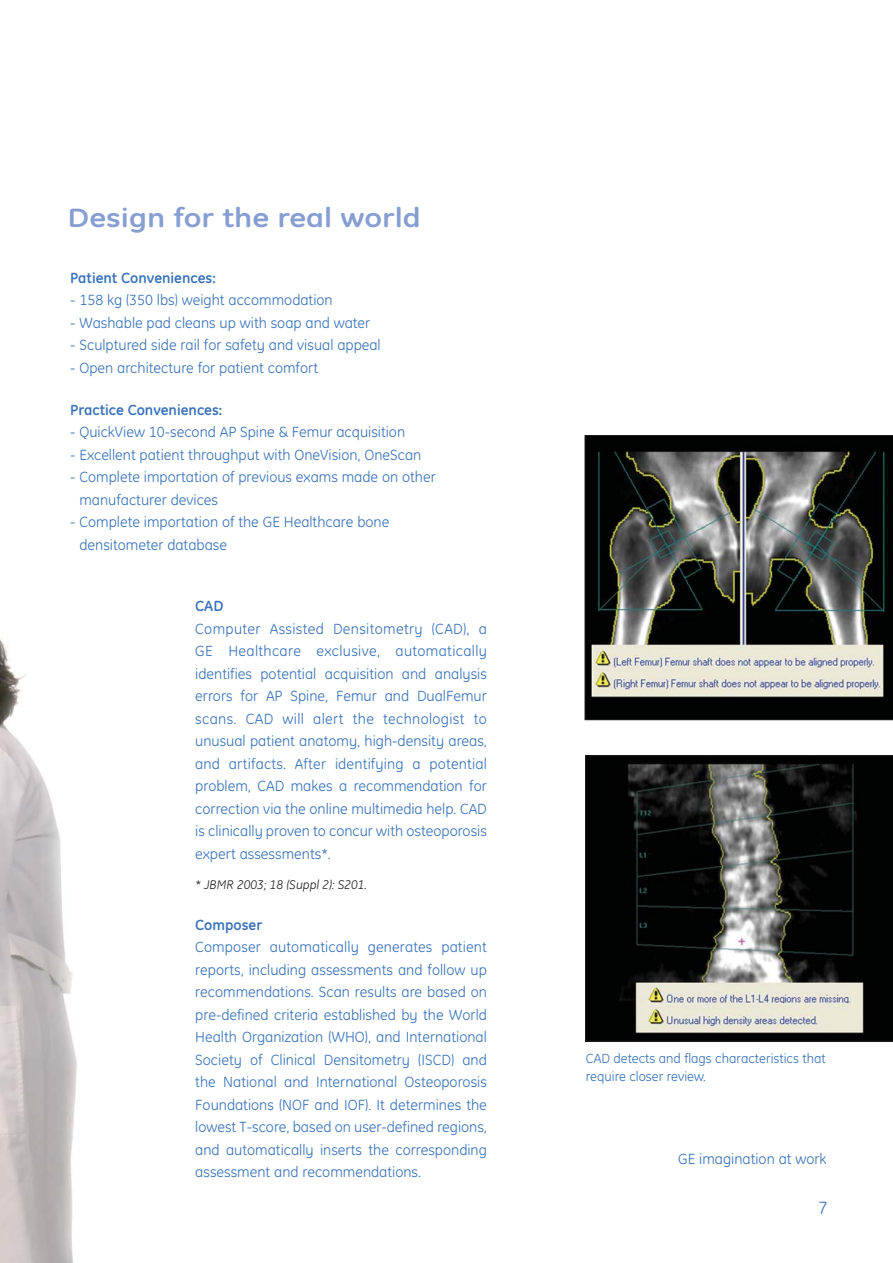
<style>
.page{position:relative;width:893px;height:1263px;background:#fff}
.page>*{position:absolute;margin:0;border:0;box-sizing:border-box;transform-origin:0 0}
.t1{font:700 27px "GE Inspira";color:#869ed1;scale:1.2 1}
.t2{font:18px "GE Inspira";color:#3a73b9}
.t3{font:15px/22.5px "GE Inspira";color:#3a73b9}
.t4{font:700 15px "GE Inspira";color:#3a73b9}
.t5{font:13.5px/18px "GE Inspira";color:#3a73b9}
.t6{font:italic 12.75px "GE Inspira";color:#231f20}
</style>
<div class="page">
<img style="left:0;top:637px;width:77px;height:626px">
<img style="left:585px;top:435px;width:308px;height:285px">
<svg style="left:585px;top:755px;width:308px;height:286px;background:#3a3a38"></svg>
<h1 class="t1" style="left:67px;top:208px;width:296px">Design for the real world</h1>
<p class="t4" style="left:70px;top:272px;width:147px">Patient Conveniences:</p>
<p class="t3" style="left:70px;top:290px;width:264px">- 158 kg (350 lbs) weight accommodation</p>
<p class="t3" style="left:70px;top:313px;width:302px">- Washable pad cleans up with soap and water</p>
<p class="t3" style="left:70px;top:335px;width:312px">- Sculptured side rail for safety and visual appeal</p>
<p class="t3" style="left:70px;top:358px;width:249px">- Open architecture for patient comfort</p>
<p class="t4" style="left:70px;top:404px;width:153px">Practice Conveniences:</p>
<p class="t3" style="left:70px;top:422px;width:336px">- QuickView 10-second AP Spine &amp; Femur acquisition</p>
<p class="t3" style="left:70px;top:445px;width:353px">- Excellent patient throughput with OneVision, OneScan</p>
<p class="t3" style="left:79px;top:467px;width:358px;text-indent:-9px">- Complete importation of previous exams made on other manufacturer devices</p>
<p class="t3" style="left:79px;top:512px;width:311px;text-indent:-9px">- Complete importation of the GE Healthcare bone densitometer database</p>
<p class="t4" style="left:195px;top:601px;width:30px">CAD</p>
<p class="t3" style="left:195px;top:619px;width:293px;text-align:justify">Computer Assisted Densitometry (CAD), a GE Healthcare exclusive, automatically identifies potential acquisition and analysis errors for AP Spine, Femur and DualFemur scans. CAD will alert the technologist to unusual patient anatomy, high-density areas, and artifacts. After identifying a potential problem, CAD makes a recommendation for correction via the online multimedia help. CAD is clinically proven to concur with osteoporosis expert assessments*.</p>
<p class="t6" style="left:195px;top:880px;width:173px">* JBMR 2003; 18 (Suppl 2): S201.</p>
<p class="t4" style="left:195px;top:919px;width:68px">Composer</p>
<p class="t3" style="left:195px;top:937px;width:293px;text-align:justify">Composer automatically generates patient reports, including assessments and follow up recommendations. Scan results are based on pre-defined criteria established by the World Health Organization (WHO), and International Society of Clinical Densitometry (ISCD) and the National and International Osteoporosis Foundations (NOF and IOF). It determines the lowest T-score, based on user-defined regions, and automatically inserts the corresponding assessment and recommendations.</p>
<p class="t5" style="left:586px;top:1051px;width:241px">CAD detects and flags characteristics that require closer review.</p>
<p class="t3" style="left:678px;top:1149px;width:150px">GE imagination at work</p>
<p class="t2" style="left:818px;top:1201px;width:11px">7</p>
</div>
